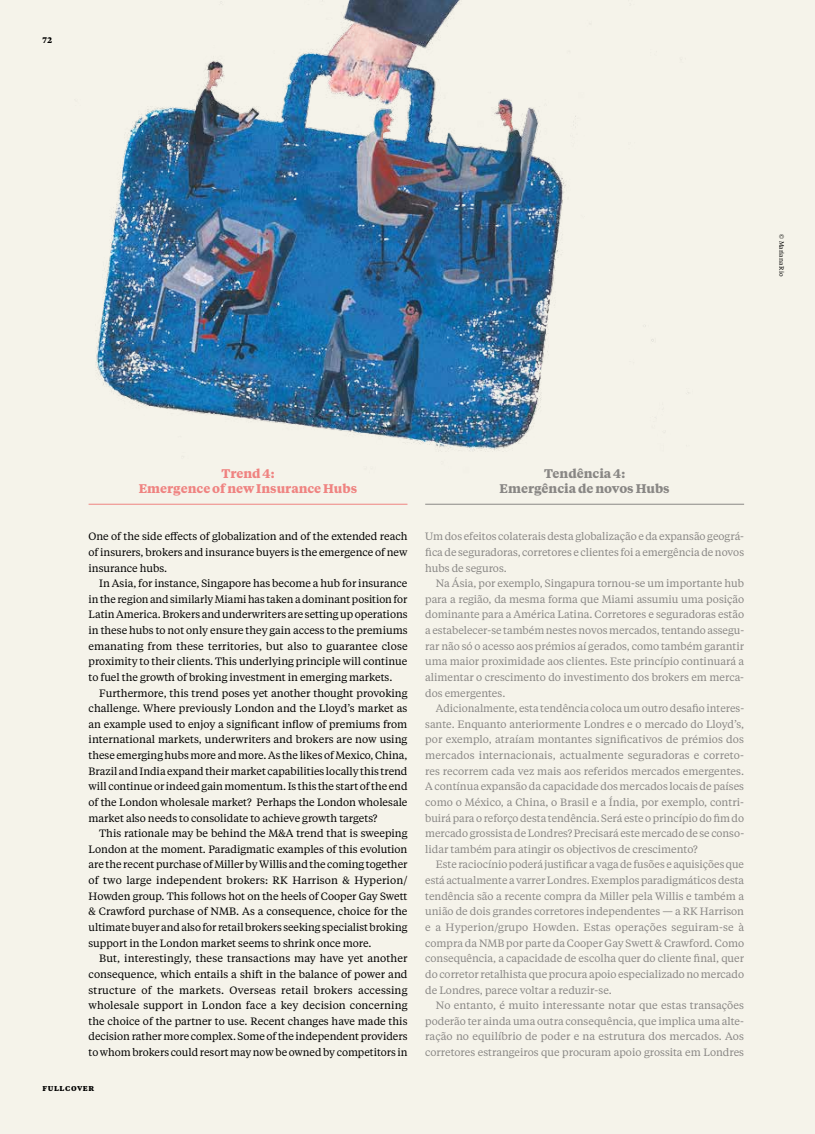
<style>
.page{position:relative;width:815px;height:1134px;background:#f5f3ea}
.page>*{position:absolute;margin:0;border:0;box-sizing:border-box;transform-origin:0 0}
.t1{font:700 12.5px/15.6px "Tiempos Text";color:#ef8381;text-align:center}
.t2{font:700 12.5px/15.6px "Tiempos Text";color:#898785;text-align:center}
.t3{font:10.62px/15.6px "Tiempos Text";color:#000;text-align:justify}
.t4{font:10.62px/15.6px "Tiempos Text";letter-spacing:-.005em;color:#898785;text-align:justify}
.t5{font:700 8.12px "Tiempos Text";letter-spacing:.075em;color:#000}
.t6{font:6.25px "Tiempos Text";color:#000}
</style>
<div class="page">
<hr style="left:89px;top:504px;width:318px;height:1px;background:#ef8381">
<hr style="left:425px;top:504px;width:319px;height:1px;background:#898785">
<img style="left:96px;top:0;width:593px;height:452px">
<p class="t5" style="left:43px;top:34px;width:11px">72</p>
<p class="t6" style="left:786px;top:234px;width:43px;rotate:90deg">© Mariana Rio</p>
<p class="t1" style="left:139px;top:465px;width:220px">Trend 4:<br>Emergence of new Insurance Hubs</p>
<p class="t3" style="left:89px;top:528px;width:320px">One of the side effects of globalization and of the extended reach of insurers, brokers and insurance buyers is the emergence of new insurance hubs.</p>
<p class="t3" style="left:89px;top:575px;width:321px;text-indent:11px">In Asia, for instance, Singapore has become a hub for insurance in the region and similarly Miami has taken a dominant position for Latin America. Brokers and underwriters are setting up operations in these hubs to not only ensure they gain access to the premiums emanating from these territories, but also to guarantee close proximity to their clients. This underlying principle will continue to fuel the growth of broking investment in emerging markets.</p>
<p class="t3" style="left:89px;top:684px;width:320px;text-indent:11px">Furthermore, this trend poses yet another thought provoking challenge. Where previously London and the Lloyd’s market as an example used to enjoy a significant inflow of premiums from international markets, underwriters and brokers are now using these emerging hubs more and more. As the likes of Mexico, China, Brazil and India expand their market capabilities locally this trend will continue or indeed gain momentum. Is this the start of the end of the London wholesale market? Perhaps the London wholesale market also needs to consolidate to achieve growth targets?</p>
<p class="t3" style="left:89px;top:825px;width:321px;text-indent:11px">This rationale may be behind the M&amp;A trend that is sweeping London at the moment. Paradigmatic examples of this evolution are the recent purchase of Miller by Willis and the coming together of two large independent brokers: RK Harrison &amp; Hyperion/ Howden group. This follows hot on the heels of Cooper Gay Swett &amp; Crawford purchase of NMB. As a consequence, choice for the ultimate buyer and also for retail brokers seeking specialist broking support in the London market seems to shrink once more.</p>
<p class="t3" style="left:89px;top:950px;width:321px;text-indent:11px">But, interestingly, these transactions may have yet another consequence, which entails a shift in the balance of power and structure of the markets. Overseas retail brokers accessing wholesale support in London face a key decision concerning the choice of the partner to use. Recent changes have made this decision rather more complex. Some of the independent providers to whom brokers could resort may now be owned by competitors in</p>
<p class="t5" style="left:43px;top:1083px;width:53px">fullcover</p>
<p class="t2" style="left:500px;top:465px;width:172px">Tendência 4:<br>Emergência de novos Hubs</p>
<p class="t4" style="left:425px;top:528px;width:320px">Um dos efeitos colaterais desta globalização e da expansão geográ&shy;fica de seguradoras, corretores e clientes foi a emergência de novos hubs de seguros.</p>
<p class="t4" style="left:425px;top:575px;width:320px;text-indent:11px">Na Ásia, por exemplo, Singapura tornou-‑ se um importante hub para a região, da mesma forma que Miami assumiu uma posição dominante para a América Latina. Corretores e seguradoras estão a estabelecer-‑ se também nestes novos mercados, tentando assegu&shy;rar não só o acesso aos prémios aí gerados, como também garantir uma maior proximidade aos clientes. Este princípio continuará a alimentar o crescimento do investimento dos brokers em merca&shy;dos emergentes.</p>
<p class="t4" style="left:425px;top:700px;width:321px;text-indent:11px">Adicionalmente, esta tendência coloca um outro desafio interes&shy;sante. Enquanto anteriormente Londres e o mercado do Lloyd’s, por exemplo, atraíam montantes significativos de prémios dos mercados internacionais, actualmente seguradoras e correto&shy;res recorrem cada vez mais aos referidos mercados emergentes.<br>A contínua expansão da capacidade dos mercados locais de países como o México, a China, o Brasil e a Índia, por exemplo, contri&shy;buirá para o reforço desta tendência. Será este o princípio do fim do mercado grossista de Londres? Precisará este mercado de se conso&shy;lidar também para atingir os objectivos de crescimento?</p>
<p class="t4" style="left:425px;top:856px;width:320px;text-indent:11px">Este raciocínio poderá justificar a vaga de fusões e aquisições que está actualmente a varrer Londres. Exemplos paradigmáticos desta tendência são a recente compra da Miller pela Willis e também a união de dois grandes corretores independentes — a RK Harrison e a Hyperion/grupo Howden. Estas operações seguiram-‑ se à compra da NMB por parte da Cooper Gay Swett &amp; Crawford. Como consequência, a capacidade de escolha quer do cliente final, quer do corretor retalhista que procura apoio especializado no mercado de Londres, parece voltar a reduzir-‑ se.</p>
<p class="t4" style="left:425px;top:997px;width:320px;text-indent:11px">No entanto, é muito interessante notar que estas transações poderão ter ainda uma outra consequência, que implica uma alte&shy;ração no equilíbrio de poder e na estrutura dos mercados. Aos corretores estrangeiros que procuram apoio grossita em Londres</p>
</div>
